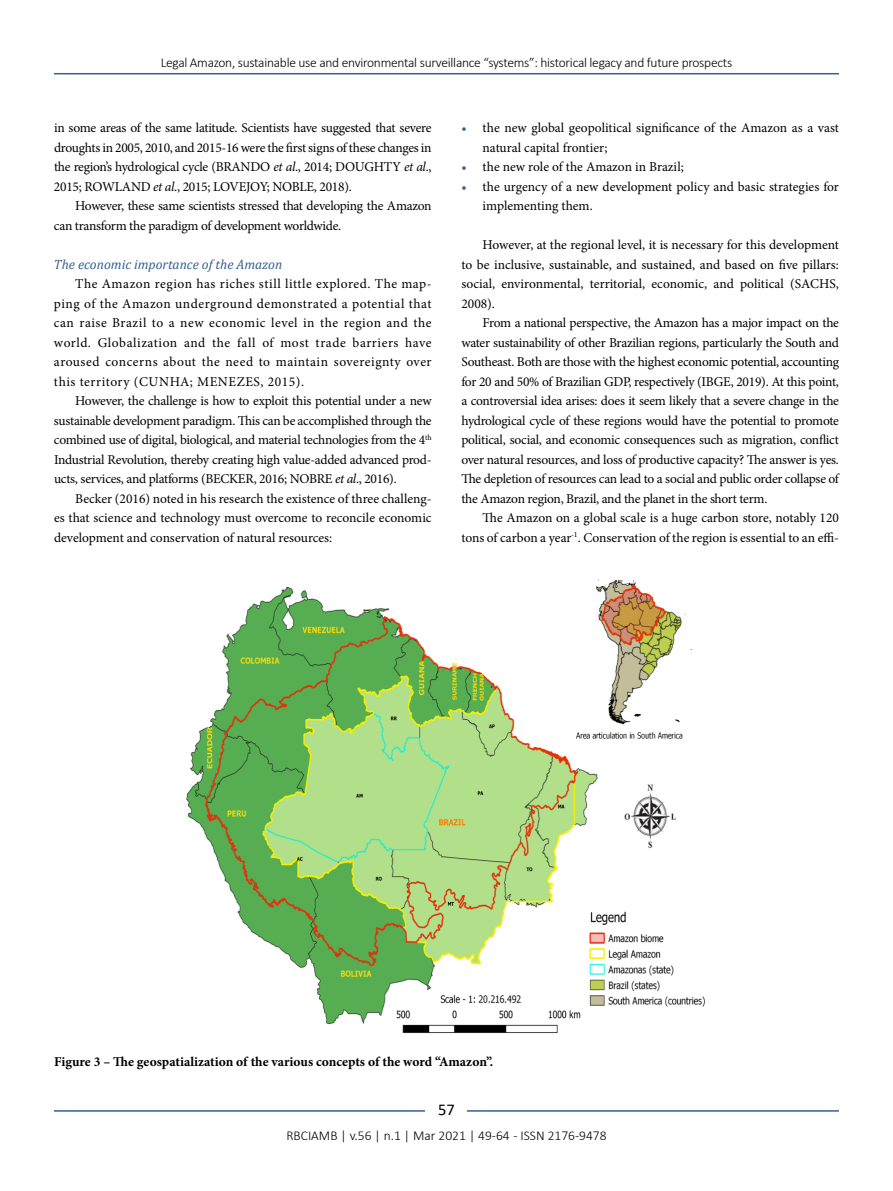
<style>
.page{position:relative;width:893px;height:1191px;background:#fff}
.page>*{position:absolute;margin:0;border:0;box-sizing:border-box;transform-origin:0 0}
.t1{font:16.5px "Calibri";color:#000}
.t2{font:13.5px/19.5px "Minion Pro";letter-spacing:-.01em;color:#000;text-align:justify}
.t3{font:300 13.5px "Calibri";letter-spacing:-.02em;color:#000}
.t4{font:700 13.5px "Minion Pro";color:#000}
.t5{font:300 13.5px "Calibri";color:#000}
.t6{font:italic 13.5px "Cambria";color:#365f92}
.s1{font-style:italic}
.s2{color:#365f92}
</style>
<div class="page">
<hr style="left:54px;top:73px;width:785px;height:1px;background:#365f92">
<hr style="left:54px;top:1110px;width:785px;height:1px;background:#365f92">
<div style="left:426px;top:1096px;width:41px;height:26px;background:#fff"></div>
<img style="left:186px;top:579px;width:519px;height:455px">
<p class="t3" style="left:161px;top:54px;width:573px">Legal Amazon, sustainable use and environmental surveillance “systems”: historical legacy and future prospects</p>
<p class="t2" style="left:54px;top:118px;width:379px">in some areas of the same latitude. Scientists have suggested that severe droughts in 2005, 2010, and 2015-16 were the first signs of these changes in the region’s hydrological cycle (BRANDO <span class="s1">et al</span>., 2014; DOUGHTY <span class="s1">et al</span>., 2015; ROWLAND <span class="s1">et al</span>., 2015; LOVEJOY; NOBLE, 2018).</p>
<p class="t2" style="left:54px;top:196px;width:379px;text-indent:21px">However, these same scientists stressed that developing the Amazon can transform the paradigm of development worldwide.</p>
<p class="t6" style="left:54px;top:254px;width:230px">The economic importance of the Amazon</p>
<p class="t2" style="left:54px;top:274px;width:379px;text-indent:21px">The Amazon region has riches still little explored. The map&shy;ping of the Amazon underground demonstrated a potential that can raise Brazil to a new economic level in the region and the world. Globalization and the fall of most trade barriers have aroused concerns about the need to maintain sovereignty over this territory (CUNHA; MENEZES, 2015).</p>
<p class="t2" style="left:54px;top:391px;width:379px;text-indent:21px">However, the challenge is how to exploit this potential under a new sustainable development paradigm. This can be accomplished through the combined use of digital, biological, and material technologies from the 4<sup>th </sup>Industrial Revolution, thereby creating high value-added advanced prod&shy;ucts, services, and platforms (BECKER, 2016; NOBRE <span class="s1">et al</span>., 2016).</p>
<p class="t2" style="left:54px;top:488px;width:379px;text-indent:21px">Becker (2016) noted in his research the existence of three challeng&shy;es that science and technology must overcome to reconcile economic development and conservation of natural resources:</p>
<p class="t2" style="left:483px;top:118px;width:358px;text-indent:-21px"><span class="s2">•</span> the new global geopolitical significance of the Amazon as a vast natural capital frontier;</p>
<p class="t2" style="left:461px;top:157px;width:224px"><span class="s2">•</span> the new role of the Amazon in Brazil;</p>
<p class="t2" style="left:483px;top:176px;width:358px;text-indent:-21px"><span class="s2">•</span> the urgency of a new development policy and basic strategies for implementing them.</p>
<p class="t2" style="left:461px;top:235px;width:379px;text-indent:21px">However, at the regional level, it is necessary for this development to be inclusive, sustainable, and sustained, and based on five pillars: social, environmental, territorial, economic, and political (SACHS, 2008).</p>
<p class="t2" style="left:461px;top:313px;width:379px;text-indent:21px">From a national perspective, the Amazon has a major impact on the water sustainability of other Brazilian regions, particularly the South and Southeast. Both are those with the highest economic potential, accounting for 20 and 50% of Brazilian GDP, respectively (IBGE, 2019). At this point, a controversial idea arises: does it seem likely that a severe change in the hydrological cycle of these regions would have the potential to promote political, social, and economic consequences such as migration, conflict over natural resources, and loss of productive capacity? The answer is yes.<br>The depletion of resources can lead to a social and public order collapse of the Amazon region, Brazil, and the planet in the short term.</p>
<p class="t2" style="left:461px;top:508px;width:379px;text-align:right">The Amazon on a global scale is a huge carbon store, notably 120 tons of carbon a year<sup>-1</sup>. Conservation of the region is essential to an effi-</p>
<p class="t4" style="left:54px;top:1052px;width:441px">Figure 3 – The geospatialization of the various concepts of the word “Amazon”.</p>
<p class="t1" style="left:438px;top:1098px;width:18px">57</p>
<p class="t5" style="left:286px;top:1126px;width:322px">RBCIAMB | v.56 | n.1 | Mar 2021 | 49-64 - ISSN 2176-9478</p>
</div>
